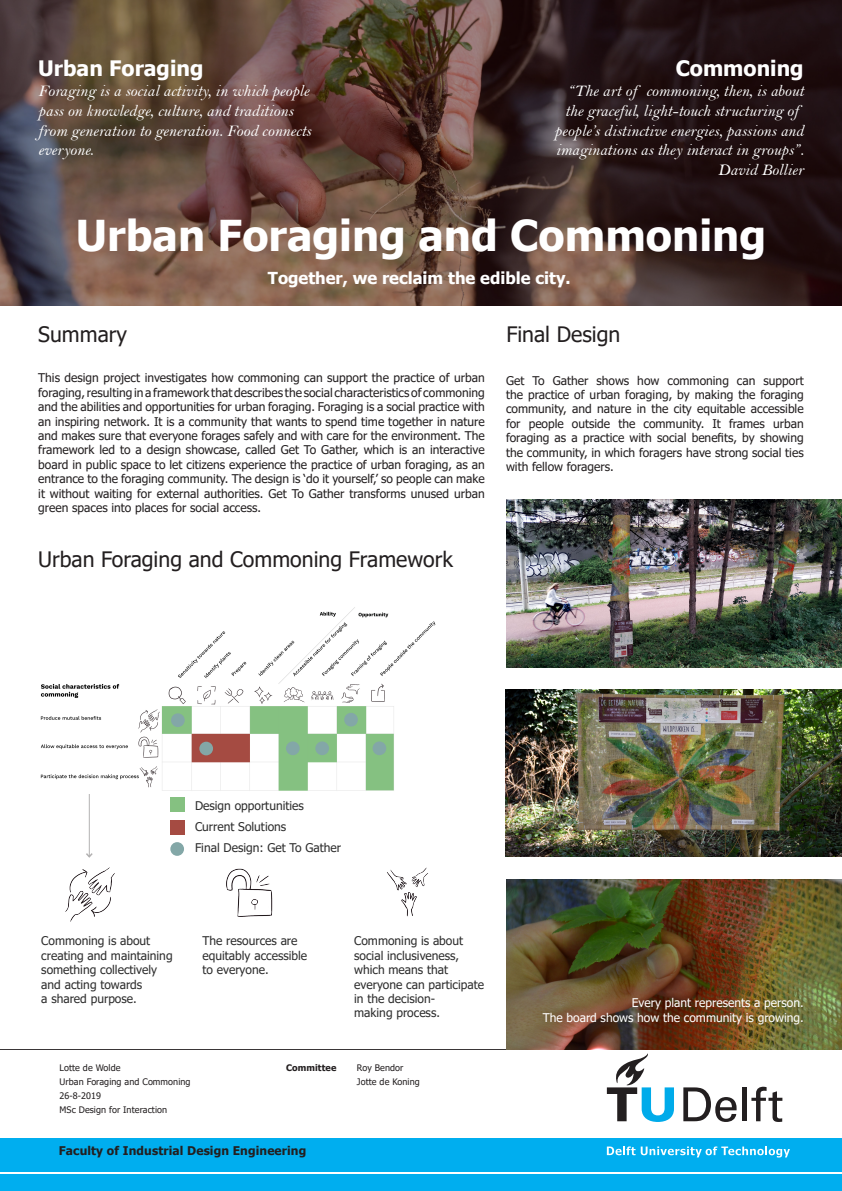
<style>
.page{position:relative;width:842px;height:1191px;background:#fff}
.page>*{position:absolute;margin:0;border:0;box-sizing:border-box;transform-origin:0 0}
.t1{font:700 42.5px "Tahoma";color:#fff}
.Normale_tekst{font:21.25px "Tahoma";color:#231f20}
.Normale_tekst-2{font:700 21.25px "Tahoma";color:#fff}
.t2{font:16.5px/19.8px "Bell MT Italic";color:#fff}
.t3{font:700 16.5px "Tahoma";color:#fff}
.Normale_tekst-3{font:12px/14.4px "Tahoma";color:#231f20;text-align:justify}
.Normale_tekst-4{font:12px/14.4px "Tahoma";color:#2d2d2d}
.Normale_tekst-5{font:12px "Tahoma";color:#fff}
.t4{font:700 12px "Tahoma";letter-spacing:.01em;color:#231f20}
.t5{font:9px "Tahoma";letter-spacing:.01em;color:#231f20}
.t6{font:700 9px "Tahoma";letter-spacing:.01em;color:#231f20}
</style>
<div class="page">
<div style="left:0;top:1138px;width:92px;height:53px;background:#00aeef"></div>
<hr style="left:0;top:1049px;width:92px;height:1px;background:#231f20">
<hr style="left:0;top:1172px;width:92px;height:1px;background:#fff">
<div style="left:91px;top:1138px;width:751px;height:53px;background:#00aeef"></div>
<hr style="left:91px;top:1049px;width:751px;height:1px;background:#231f20">
<hr style="left:91px;top:1172px;width:751px;height:1px;background:#fff">
<svg style="left:683px;top:1087px;width:53px;height:35px"></svg>
<hr style="left:742px;top:1087px;width:4px;height:34px;background:#231f20">
<svg style="left:751px;top:1086px;width:31px;height:36px"></svg>
<svg style="left:607px;top:1053px;width:67px;height:69px"></svg>
<svg style="left:607px;top:1146px;width:183px;height:11px"></svg>
<img style="left:40px;top:607px;width:396px;height:229px">
<img style="left:506px;top:689px;width:336px;height:168px">
<img style="left:506px;top:499px;width:336px;height:168px">
<svg style="left:0;top:0;width:842px;height:305px;background:#4f3932"></svg>
<div style="left:286px;top:741px;width:14px;height:14px;background:#83a7a7;border-radius:50%"></div>
<div style="left:315px;top:741px;width:14px;height:14px;background:#83a7a7;border-radius:50%"></div>
<div style="left:344px;top:713px;width:14px;height:13px;background:#83a7a7;border-radius:50%"></div>
<div style="left:373px;top:741px;width:13px;height:14px;background:#83a7a7;border-radius:50%"></div>
<div style="left:199px;top:741px;width:14px;height:14px;background:#83a7a7;border-radius:50%"></div>
<div style="left:171px;top:713px;width:14px;height:14px;background:#83a7a7;border-radius:50%"></div>
<img style="left:506px;top:879px;width:336px;height:170px">
<img style="left:387px;top:867px;width:41px;height:50px">
<img style="left:226px;top:868px;width:47px;height:49px">
<img style="left:65px;top:867px;width:49px;height:54px">
<hr style="left:89px;top:794px;width:1px;height:62px;background:#231f20">
<svg style="left:86px;top:851px;width:7px;height:7px"></svg>
<div style="left:170px;top:797px;width:15px;height:15px;background:#85c181"></div>
<div style="left:170px;top:820px;width:15px;height:14px;background:#a54b42"></div>
<div style="left:170px;top:842px;width:14px;height:14px;background:#83a7a7;border-radius:50%"></div>
<p class="Normale_tekst-2" style="left:38px;top:54px;width:167px">Urban Foraging</p>
<p class="t2" style="left:38px;top:81px;width:274px">Foraging is a social activity, in which people pass on knowledge, culture, and traditions from generation to generation. Food connects everyone.</p>
<p class="Normale_tekst-2" style="left:676px;top:54px;width:129px">Commoning</p>
<p class="t2" style="left:567px;top:81px;width:238px">“The art of commoning, then, is about</p>
<p class="t2" style="left:565px;top:101px;width:235px">the graceful, light-touch structuring of</p>
<p class="t2" style="left:554px;top:120px;width:251px">people’s distinctive energies, passions and</p>
<p class="t2" style="left:556px;top:140px;width:249px">imaginations as they interact in groups”.</p>
<p class="t2" style="left:718px;top:160px;width:87px">David Bollier</p>
<p class="t1" style="left:76px;top:205px;width:692px">Urban Foraging and Commoning</p>
<p class="t3" style="left:268px;top:266px;width:304px">Together, we reclaim the edible city.</p>
<p class="Normale_tekst" style="left:38px;top:320px;width:90px">Summary</p>
<p class="Normale_tekst-3" style="left:38px;top:371px;width:448px">This design project investigates how commoning can support the practice of urban foraging, resulting in a framework that describes the social characteristics of commoning and the abilities and opportunities for urban foraging. Foraging is a social practice with an inspiring network. It is a community that wants to spend time together in nature and makes sure that everyone forages safely and with care for the environment. The framework led to a design showcase, called Get To Gather, which is an interactive board in public space to let citizens experience the practice of urban foraging, as an entrance to the foraging community. The design is ‘do it yourself,’ so people can make it without waiting for external authorities. Get To Gather transforms unused urban green spaces into places for social access.</p>
<p class="Normale_tekst" style="left:38px;top:544px;width:416px">Urban Foraging and Commoning Framework</p>
<p class="Normale_tekst" style="left:506px;top:320px;width:116px">Final Design</p>
<p class="Normale_tekst-3" style="left:506px;top:374px;width:299px">Get To Gather shows how commoning can support the practice of urban foraging, by making the foraging community, and nature in the city equitable accessible for people outside the community. It frames urban foraging as a practice with social benefits, by showing the community, in which foragers have strong social ties with fellow foragers.</p>
<p class="Normale_tekst-4" style="left:195px;top:798px;width:110px">Design opportunities</p>
<p class="Normale_tekst-4" style="left:195px;top:820px;width:93px">Current Solutions</p>
<p class="Normale_tekst-4" style="left:195px;top:841px;width:148px">Final Design: Get To Gather</p>
<p class="Normale_tekst-4" style="left:41px;top:934px;width:133px">Commoning is about creating and maintaining something collectively and acting towards<br>a shared purpose.</p>
<p class="Normale_tekst-4" style="left:203px;top:934px;width:106px">The resources are equitably accessible to everyone.</p>
<p class="Normale_tekst-4" style="left:354px;top:934px;width:131px">Commoning is about social inclusiveness, which means that everyone can participate in the decision-<br>making process.</p>
<p class="t5" style="left:60px;top:1061px;width:62px">Lotte de Wolde</p>
<p class="t5" style="left:60px;top:1075px;width:133px">Urban Foraging and Commoning</p>
<p class="t5" style="left:60px;top:1089px;width:43px">26-8-2019</p>
<p class="t5" style="left:60px;top:1103px;width:109px">MSc Design for Interaction</p>
<p class="t6" style="left:286px;top:1061px;width:52px">Committee</p>
<p class="t5" style="left:357px;top:1061px;width:48px">Roy Bendor</p>
<p class="t5" style="left:357px;top:1075px;width:64px">Jotte de Koning</p>
<p class="t4" style="left:59px;top:1142px;width:249px">Faculty of Industrial Design Engineering</p>
<p class="Normale_tekst-5" style="left:632px;top:995px;width:173px">Every plant represents a person.</p>
<p class="Normale_tekst-5" style="left:543px;top:1009px;width:262px">The board shows how the community is growing.</p>
</div>
